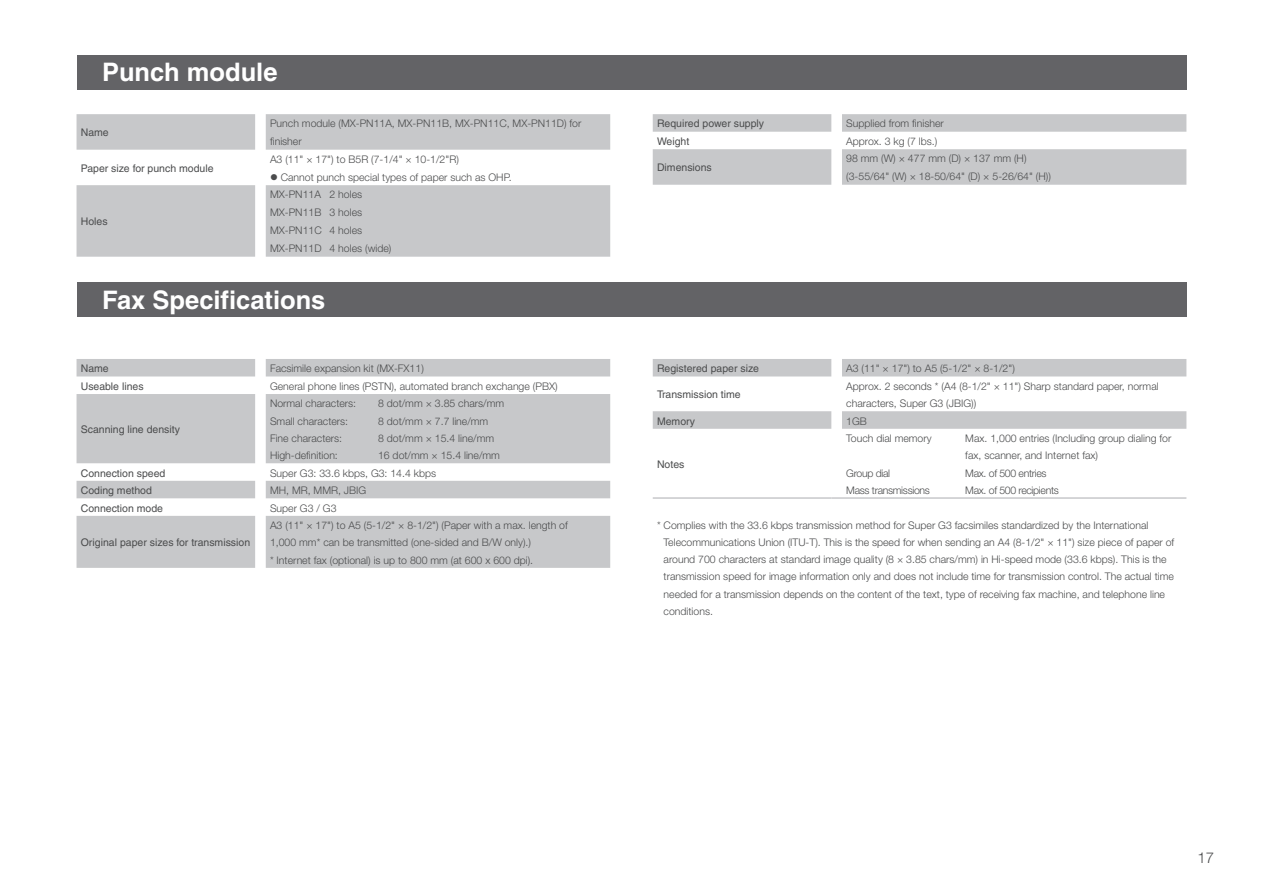
<style>
.page{position:relative;width:1263px;height:893px;background:#fff}
.page>*{position:absolute;margin:0;border:0;box-sizing:border-box;transform-origin:0 0}
.title_2{font:700 25.5px "Helvetica";color:#fff}
.t1{font:300 15px "Helvetica Neue";color:#4b4c4d}
.table_body{font:300 10.5px/17.2px "Helvetica Neue";color:#4b4c4d}
.table_body-2{font:10.5px "Helvetica";color:#4b4c4d}
.table_body-3{font:300 10.5px "Helvetica Neue";letter-spacing:-.03em;color:#4b4c4d}
</style>
<div class="page">
<div style="left:77px;top:55px;width:1109px;height:34px;background:#636366"></div>
<svg style="left:77px;top:114px;width:533px;height:143px;fill:#c7c8ca"></svg>
<svg style="left:653px;top:114px;width:533px;height:71px"></svg>
<div style="left:77px;top:283px;width:1109px;height:34px;background:#636366"></div>
<svg style="left:653px;top:359px;width:533px;height:70px"></svg>
<hr style="left:653px;top:497px;width:178px;height:2px;background:#c7c8ca">
<svg style="left:831px;top:497px;width:11px;height:2px"></svg>
<hr style="left:842px;top:497px;width:344px;height:2px;background:#c7c8ca">
<svg style="left:77px;top:359px;width:533px;height:209px;fill:#c7c8ca"></svg>
<p class="title_2" style="left:102px;top:57px;width:177px">Punch module</p>
<p class="table_body-2" style="left:81px;top:127px;width:30px">Name</p>
<p class="table_body" style="left:270px;top:114px;width:313px;line-height:18px">Punch module (MX-PN11A, MX-PN11B, MX-PN11C, MX-PN11D) for finisher</p>
<p class="table_body-2" style="left:81px;top:162px;width:134px">Paper size for punch module</p>
<p class="table_body" style="left:270px;top:150px;width:190px">A3 (11" × 17") to B5R (7-1/4" × 10-1/2"R)</p>
<p class="table_body" style="left:270px;top:168px;width:243px">● Cannot punch special types of paper such as OHP.</p>
<p class="table_body-2" style="left:81px;top:216px;width:28px">Holes</p>
<p class="table_body" style="left:270px;top:186px;width:94px">MX-PN11A 2 holes</p>
<p class="table_body" style="left:270px;top:204px;width:94px">MX-PN11B 3 holes</p>
<p class="table_body" style="left:270px;top:222px;width:94px">MX-PN11C 4 holes</p>
<p class="table_body" style="left:270px;top:240px;width:123px">MX-PN11D 4 holes (wide)</p>
<p class="title_2" style="left:102px;top:284px;width:225px">Fax Specifications</p>
<p class="table_body-2" style="left:81px;top:362px;width:30px">Name</p>
<p class="table_body" style="left:270px;top:360px;width:155px">Facsimile expansion kit (MX-FX11)</p>
<p class="table_body-2" style="left:81px;top:380px;width:64px">Useable lines</p>
<p class="table_body" style="left:270px;top:377px;width:289px">General phone lines (PSTN), automated branch exchange (PBX)</p>
<p class="table_body-2" style="left:81px;top:423px;width:101px">Scanning line density</p>
<p class="table_body" style="left:270px;top:395px;width:88px">Normal characters:</p>
<p class="table_body" style="left:378px;top:395px;width:128px">8 dot/mm × 3.85 chars/mm</p>
<p class="table_body" style="left:270px;top:412px;width:80px">Small characters:</p>
<p class="table_body" style="left:378px;top:412px;width:112px">8 dot/mm × 7.7 line/mm</p>
<p class="table_body" style="left:270px;top:429px;width:74px">Fine characters:</p>
<p class="table_body" style="left:378px;top:429px;width:118px">8 dot/mm × 15.4 line/mm</p>
<p class="table_body" style="left:270px;top:446px;width:69px">High-definition:</p>
<p class="table_body" style="left:378px;top:446px;width:124px">16 dot/mm × 15.4 line/mm</p>
<p class="table_body-2" style="left:81px;top:467px;width:86px">Connection speed</p>
<p class="table_body" style="left:270px;top:464px;width:168px">Super G3: 33.6 kbps, G3: 14.4 kbps</p>
<p class="table_body-2" style="left:81px;top:484px;width:73px">Coding method</p>
<p class="table_body" style="left:270px;top:481px;width:98px">MH, MR, MMR, JBIG</p>
<p class="table_body-2" style="left:81px;top:502px;width:84px">Connection mode</p>
<p class="table_body" style="left:270px;top:499px;width:68px">Super G3 / G3</p>
<p class="table_body-2" style="left:81px;top:537px;width:171px">Original paper sizes for transmission</p>
<p class="table_body" style="left:270px;top:516px;width:299px">A3 (11" × 17") to A5 (5-1/2" × 8-1/2") (Paper with a max. length of<br>1,000 mm* can be transmitted (one-sided and B/W only).)</p>
<p class="table_body" style="left:270px;top:551px;width:265px">* Internet fax (optional) is up to 800 mm (at 600 x 600 dpi).</p>
<p class="table_body-2" style="left:657px;top:118px;width:109px">Required power supply</p>
<p class="table_body" style="left:846px;top:115px;width:99px">Supplied from finisher</p>
<p class="table_body-2" style="left:657px;top:135px;width:34px">Weight</p>
<p class="table_body" style="left:846px;top:132px;width:93px">Approx. 3 kg (7 lbs.)</p>
<p class="table_body-2" style="left:657px;top:162px;width:56px">Dimensions</p>
<p class="table_body" style="left:846px;top:150px;width:182px">98 mm (W) × 477 mm (D) × 137 mm (H)</p>
<p class="table_body" style="left:846px;top:168px;width:206px">(3-55/64" (W) × 18-50/64" (D) × 5-26/64" (H))</p>
<p class="table_body-2" style="left:657px;top:362px;width:103px">Registered paper size</p>
<p class="table_body" style="left:846px;top:360px;width:170px">A3 (11" × 17") to A5 (5-1/2" × 8-1/2")</p>
<p class="table_body-2" style="left:657px;top:389px;width:85px">Transmission time</p>
<p class="table_body" style="left:846px;top:377px;width:314px">Approx. 2 seconds * (A4 (8-1/2" × 11") Sharp standard paper, normal characters, Super G3 (JBIG))</p>
<p class="table_body-2" style="left:657px;top:415px;width:40px">Memory</p>
<p class="table_body" style="left:846px;top:412px;width:22px">1GB</p>
<p class="table_body-2" style="left:657px;top:458px;width:29px">Notes</p>
<p class="table_body" style="left:846px;top:429px;width:87px">Touch dial memory</p>
<p class="table_body" style="left:965px;top:429px;width:207px">Max. 1,000 entries (Including group dialing for fax, scanner, and Internet fax)</p>
<p class="table_body-3" style="left:846px;top:466px;width:45px">Group dial</p>
<p class="table_body-3" style="left:965px;top:466px;width:83px">Max. of 500 entries</p>
<p class="table_body-3" style="left:846px;top:484px;width:85px">Mass transmissions</p>
<p class="table_body-3" style="left:965px;top:484px;width:95px">Max. of 500 recipients</p>
<p class="table_body" style="left:664px;top:516px;width:512px;text-indent:-7px">* Complies with the 33.6 kbps transmission method for Super G3 facsimiles standardized by the International Telecommunications Union (ITU-T). This is the speed for when sending an A4 (8-1/2" × 11") size piece of paper of around 700 characters at standard image quality (8 × 3.85 chars/mm) in Hi-speed mode (33.6 kbps). This is the transmission speed for image information only and does not include time for transmission control. The actual time needed for a transmission depends on the content of the text, type of receiving fax machine, and telephone line conditions.</p>
<h2 class="t1" style="left:1197px;top:849px;width:18px">17</h2>
</div>
